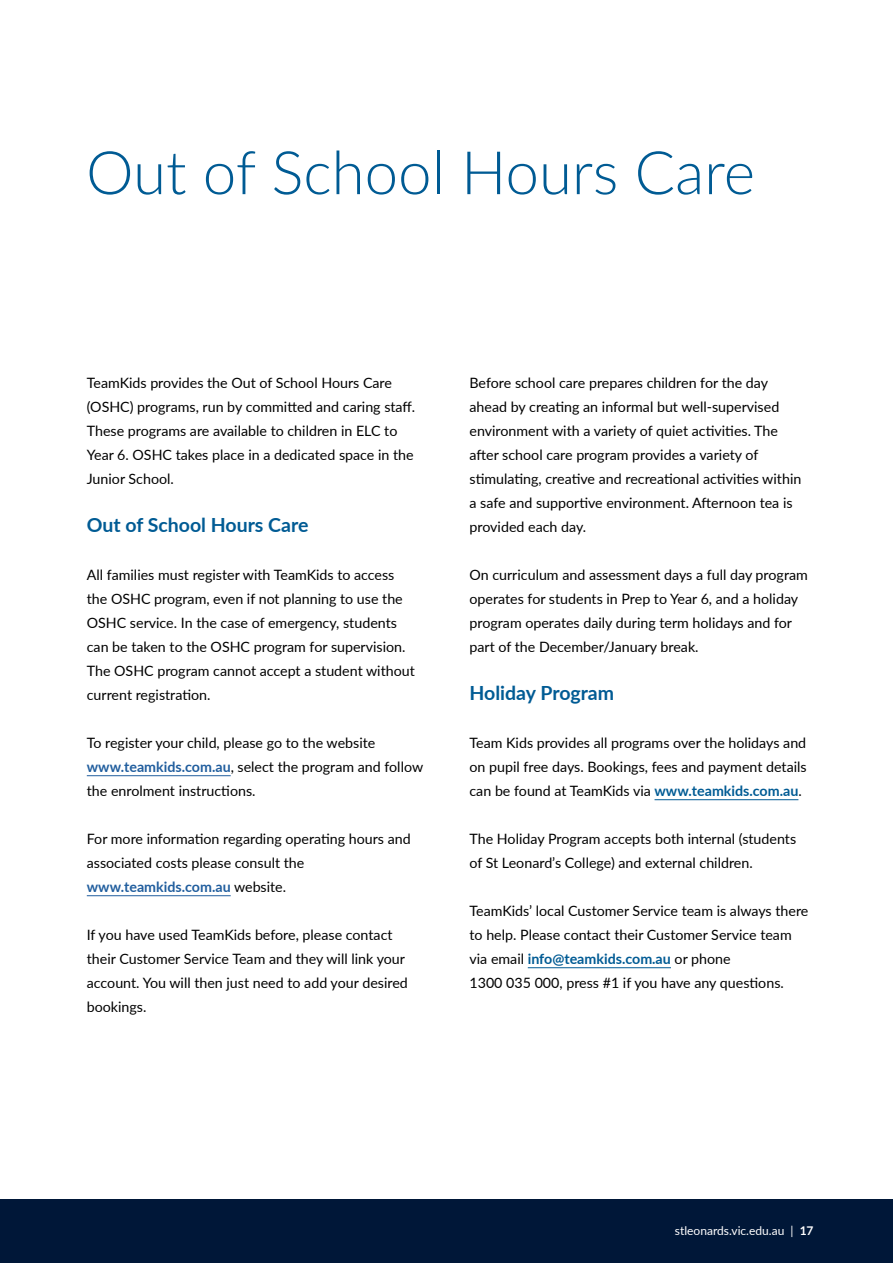
<style>
.page{position:relative;width:893px;height:1263px;background:#fff}
.page>*{position:absolute;margin:0;border:0;box-sizing:border-box;transform-origin:0 0}
.t1{font:300 60px "Lato";color:#005b94}
.t2{font:700 19.5px "Lato";color:#005b94}
.t3{font:14.25px/24px "Lato";color:#000}
.t4{font:12px "Lato";color:#fff}
.s1{font-weight:700;color:#215e9e}
.s2{font-weight:700;color:#005b94}
.s3{font-weight:700}
</style>
<div class="page">
<div style="left:0;top:1200px;width:893px;height:63px;background:#001738"></div>
<hr style="left:87px;top:775px;width:144px;height:1px;background:#215e9e">
<hr style="left:87px;top:895px;width:144px;height:1px;background:#215e9e">
<hr style="left:654px;top:799px;width:144px;height:1px;background:#005b94">
<hr style="left:528px;top:967px;width:143px;height:1px;background:#005b94">
<h1 class="t1" style="left:86px;top:131px;width:670px">Out of School Hours Care</h1>
<p class="t3" style="left:87px;top:371px;width:330px">TeamKids provides the Out of School Hours Care (OSHC) programs, run by committed and caring staff.<br>These programs are available to children in ELC to Year 6. OSHC takes place in a dedicated space in the Junior School.</p>
<h2 class="t2" style="left:87px;top:511px;width:223px">Out of School Hours Care</h2>
<p class="t3" style="left:87px;top:563px;width:330px">All families must register with TeamKids to access the OSHC program, even if not planning to use the OSHC service. In the case of emergency, students can be taken to the OSHC program for supervision.<br>The OSHC program cannot accept a student without current registration.</p>
<p class="t3" style="left:87px;top:731px;width:338px">To register your child, please go to the website <span class="s1">www.teamkids.com.au</span>, select the program and follow the enrolment instructions.</p>
<p class="t3" style="left:87px;top:827px;width:325px">For more information regarding operating hours and associated costs please consult the <span class="s1">www.teamkids.com.au</span> website.</p>
<p class="t3" style="left:87px;top:923px;width:323px">If you have used TeamKids before, please contact their Customer Service Team and they will link your account. You will then just need to add your desired bookings.</p>
<p class="t3" style="left:469px;top:371px;width:333px">Before school care prepares children for the day ahead by creating an informal but well-supervised environment with a variety of quiet activities. The after school care program provides a variety of stimulating, creative and recreational activities within a safe and supportive environment. Afternoon tea is provided each day.</p>
<p class="t3" style="left:469px;top:563px;width:340px">On curriculum and assessment days a full day program operates for students in Prep to Year 6, and a holiday program operates daily during term holidays and for part of the December/January break.</p>
<h2 class="t2" style="left:469px;top:679px;width:146px">Holiday Program</h2>
<p class="t3" style="left:469px;top:731px;width:339px;text-align:justify">Team Kids provides all programs over the holidays and on pupil free days. Bookings, fees and payment details can be found at TeamKids via <span class="s2">www.teamkids.com.au</span>.</p>
<p class="t3" style="left:469px;top:827px;width:328px">The Holiday Program accepts both internal (students of St Leonard’s College) and external children.</p>
<p class="t3" style="left:469px;top:899px;width:340px">TeamKids’ local Customer Service team is always there to help. Please contact their Customer Service team via email <span class="s2">info@teamkids.com.au</span> or phone<br>1300 035 000, press #1 if you have any questions.</p>
<p class="t4" style="left:675px;top:1222px;width:140px">stleonards.vic.edu.au | <span class="s3">17</span></p>
</div>
